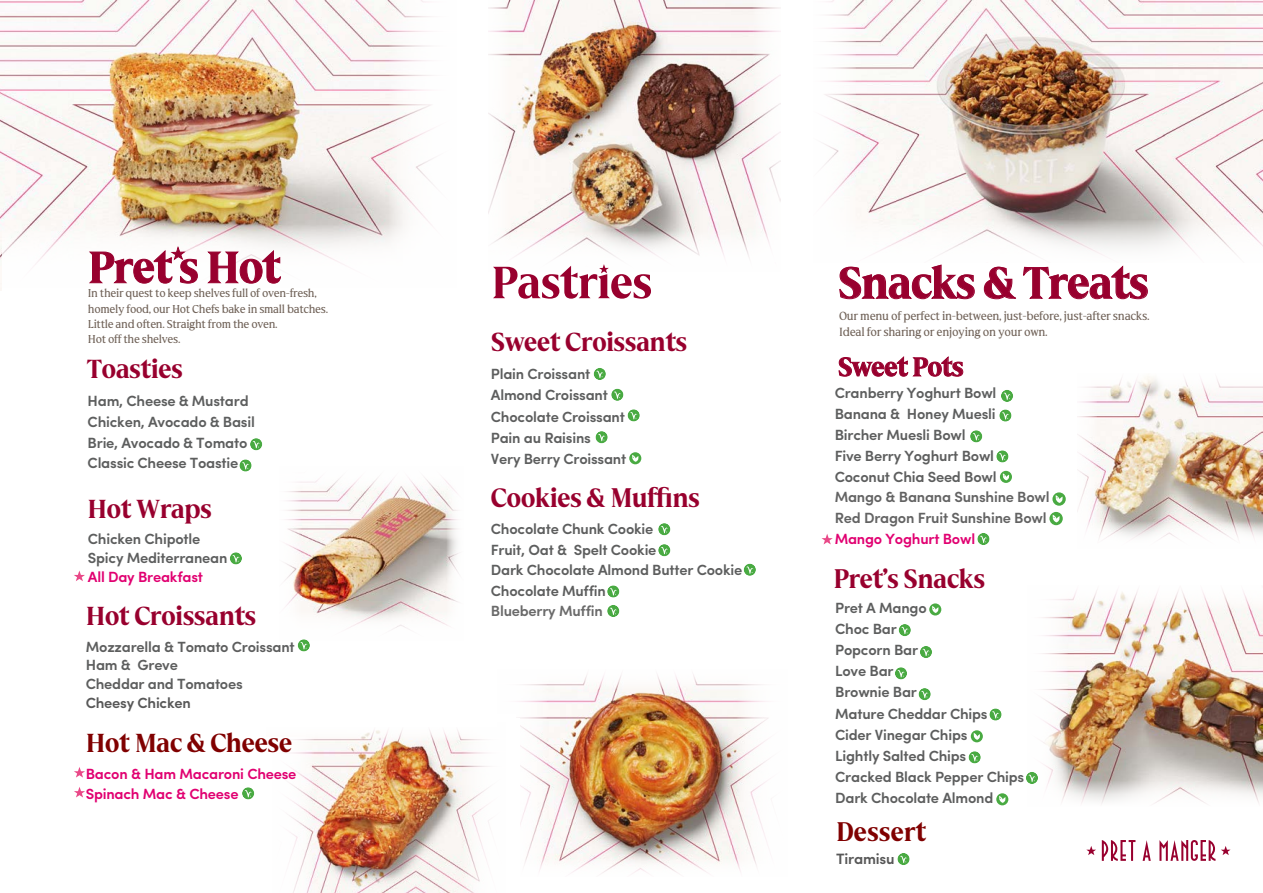
<style>
.page{position:relative;width:1263px;height:893px;background:#fff}
.page>*{position:absolute;margin:0;border:0;box-sizing:border-box;transform-origin:0 0}
.t1{font:49.5px "Star Serif Headline";letter-spacing:-.025em;color:#98002e}
.t2{font:29.25px "Star Serif Headline";letter-spacing:-.025em;color:#98002e}
.t3{font:29.25px "Star Serif Headline";letter-spacing:-.025em;color:#800000}
.t4{font:600 15px "Sofia Pro";letter-spacing:-.015em;color:#585858}
.t5{font:600 14.85px/21.1px "Sofia Pro";letter-spacing:-.015em;color:#5d5e5e}
.t6{font:600 14.85px/19.6px "Sofia Pro";letter-spacing:-.015em;color:#e10071}
.t7{font:600 14.85px/20.7px "Sofia Pro";letter-spacing:-.015em;color:#636363}
.t8{font:600 14.85px "Sofia Pro";letter-spacing:-.015em;color:#6a6a6a}
.t9{font:600 14.85px "Sofia Pro";letter-spacing:-.015em;color:#585858}
.t10{font:13.2px/15.9px "Star Serif Subhead";letter-spacing:-.025em;color:#706258}
.t11{font:12.75px/15.3px "Star Serif Subhead";letter-spacing:-.025em;color:#706258}
</style>
<div class="page">
<img style="left:1067px;top:610px;width:195px;height:168px">
<svg style="left:1042px;top:613px;width:25px;height:165px"></svg>
<svg style="left:996px;top:778px;width:267px;height:28px"></svg>
<img style="left:856px;top:0;width:407px;height:220px">
<svg style="left:873px;top:220px;width:390px;height:71px"></svg>
<img style="left:300px;top:491px;width:146px;height:120px">
<svg style="left:446px;top:481px;width:13px;height:130px"></svg>
<div style="left:275px;top:611px;width:192px;height:39px;background:linear-gradient(to bottom,#f9f6f5,#fff)"></div>
<img style="left:547px;top:689px;width:190px;height:169px">
<svg style="left:518px;top:684px;width:29px;height:174px"></svg>
<img style="left:313px;top:741px;width:150px;height:152px">
<div style="left:463px;top:719px;width:56px;height:174px;background:#fefefe"></div>
<svg style="left:1221px;top:846px;width:9px;height:9px"></svg>
<svg style="left:1086px;top:840px;width:129px;height:21px"></svg>
<img style="left:1097px;top:394px;width:165px;height:127px">
<svg style="left:1097px;top:376px;width:166px;height:18px"></svg>
<svg style="left:1097px;top:521px;width:166px;height:18px"></svg>
<svg style="left:895px;top:667px;width:12px;height:12px"></svg>
<svg style="left:918px;top:688px;width:13px;height:12px"></svg>
<svg style="left:899px;top:624px;width:12px;height:12px"></svg>
<svg style="left:920px;top:646px;width:12px;height:12px"></svg>
<svg style="left:989px;top:708px;width:13px;height:13px"></svg>
<svg style="left:968px;top:751px;width:13px;height:12px"></svg>
<svg style="left:1026px;top:772px;width:12px;height:12px"></svg>
<svg style="left:929px;top:603px;width:12px;height:12px"></svg>
<svg style="left:931px;top:606px;width:8px;height:7px"></svg>
<svg style="left:1000px;top:471px;width:12px;height:12px"></svg>
<svg style="left:1001px;top:473px;width:9px;height:7px"></svg>
<img style="left:509px;top:0;width:244px;height:232px">
<svg style="left:493px;top:232px;width:277px;height:26px"></svg>
<svg style="left:239px;top:459px;width:13px;height:13px"></svg>
<svg style="left:250px;top:438px;width:12px;height:12px"></svg>
<svg style="left:493px;top:264px;width:158px;height:35px"></svg>
<img style="left:0;top:0;width:389px;height:290px">
<svg style="left:3px;top:225px;width:386px;height:65px"></svg>
<svg style="left:208px;top:250px;width:73px;height:33px"></svg>
<svg style="left:89px;top:247px;width:109px;height:36px"></svg>
<svg style="left:839px;top:357px;width:124px;height:19px"></svg>
<svg style="left:999px;top:409px;width:12px;height:13px"></svg>
<svg style="left:1001px;top:390px;width:12px;height:12px"></svg>
<svg style="left:970px;top:430px;width:12px;height:12px"></svg>
<svg style="left:996px;top:450px;width:12px;height:13px"></svg>
<svg style="left:839px;top:265px;width:135px;height:34px"></svg>
<svg style="left:984px;top:267px;width:32px;height:32px"></svg>
<svg style="left:1023px;top:266px;width:125px;height:33px"></svg>
<svg style="left:594px;top:368px;width:12px;height:12px"></svg>
<svg style="left:611px;top:389px;width:12px;height:12px"></svg>
<svg style="left:627px;top:409px;width:13px;height:12px"></svg>
<svg style="left:595px;top:431px;width:13px;height:12px"></svg>
<svg style="left:658px;top:523px;width:12px;height:12px"></svg>
<svg style="left:629px;top:452px;width:12px;height:12px"></svg>
<svg style="left:631px;top:455px;width:9px;height:7px"></svg>
<svg style="left:996px;top:793px;width:12px;height:12px"></svg>
<svg style="left:998px;top:796px;width:8px;height:7px"></svg>
<svg style="left:607px;top:585px;width:12px;height:13px"></svg>
<svg style="left:607px;top:605px;width:12px;height:12px"></svg>
<svg style="left:658px;top:544px;width:12px;height:12px"></svg>
<svg style="left:744px;top:564px;width:12px;height:12px"></svg>
<svg style="left:971px;top:730px;width:12px;height:12px"></svg>
<svg style="left:972px;top:731px;width:9px;height:9px"></svg>
<svg style="left:1052px;top:492px;width:14px;height:14px"></svg>
<svg style="left:1054px;top:495px;width:10px;height:8px"></svg>
<svg style="left:1049px;top:512px;width:14px;height:13px"></svg>
<svg style="left:1051px;top:515px;width:10px;height:7px"></svg>
<svg style="left:230px;top:552px;width:12px;height:12px"></svg>
<svg style="left:242px;top:787px;width:12px;height:12px"></svg>
<svg style="left:897px;top:853px;width:13px;height:12px"></svg>
<svg style="left:74px;top:570px;width:11px;height:11px"></svg>
<svg style="left:74px;top:767px;width:11px;height:11px"></svg>
<svg style="left:74px;top:787px;width:11px;height:10px"></svg>
<svg style="left:977px;top:533px;width:12px;height:12px"></svg>
<svg style="left:821px;top:534px;width:12px;height:10px"></svg>
<svg style="left:298px;top:639px;width:12px;height:12px"></svg>
<p class="t11" style="left:88px;top:286px;width:242px">In their quest to keep shelves full of oven-fresh, homely food, our Hot Chefs bake in small batches.<br>Little and often. Straight from the oven.<br>Hot off the shelves.</p>
<h2 class="t2" style="left:87px;top:354px;width:98px">Toasties</h2>
<p class="t5" style="left:88px;top:389px;width:169px">Ham, Cheese &amp; Mustard<br>Chicken, Avocado &amp; Basil<br>Brie, Avocado &amp; Tomato<br>Classic Cheese Toastie</p>
<h2 class="t2" style="left:88px;top:493px;width:126px">Hot Wraps</h2>
<p class="t5" style="left:88px;top:528px;width:141px;line-height:18.8px">Chicken Chipotle<br>Spicy Mediterranean</p>
<p class="t6" style="left:88px;top:566px;width:117px">All Day Breakfast</p>
<h2 class="t2" style="left:86px;top:601px;width:172px">Hot Croissants</h2>
<p class="t5" style="left:86px;top:636px;width:210px;line-height:18.9px">Mozzarella &amp; Tomato Croissant<br>Ham &amp; Greve<br>Cheddar and Tomatoes</p>
<p class="t9" style="left:86px;top:692px;width:107px">Cheesy Chicken</p>
<h2 class="t3" style="left:86px;top:728px;width:208px">Hot Mac &amp; Cheese</h2>
<p class="t6" style="left:86px;top:763px;width:212px">Bacon &amp; Ham Macaroni Cheese<br>Spinach Mac &amp; Cheese</p>
<h2 class="t2" style="left:491px;top:327px;width:198px">Sweet Croissants</h2>
<p class="t5" style="left:491px;top:362px;width:137px">Plain Croissant<br>Almond Croissant<br>Chocolate Croissant<br>Pain au Raisins<br>Very Berry Croissant</p>
<h2 class="t2" style="left:491px;top:483px;width:211px">Cookies &amp; Muffins</h2>
<p class="t5" style="left:491px;top:518px;width:253px;line-height:20.4px">Chocolate Chunk Cookie<br>Fruit, Oat &amp; Spelt Cookie<br>Dark Chocolate Almond Butter Cookie<br>Chocolate Muffin</p>
<p class="t8" style="left:491px;top:599px;width:113px">Blueberry Muffin</p>
<h1 class="t1" style="left:838px;top:258px;width:312px">Snacks &amp; Treats</h1>
<p class="t10" style="left:839px;top:308px;width:312px">Our menu of perfect in-between, just-before, just-after snacks.<br>Ideal for sharing or enjoying on your own.</p>
<h2 class="t2" style="left:838px;top:352px;width:127px">Sweet Pots</h2>
<p class="t5" style="left:835px;top:382px;width:163px;line-height:20.7px">Cranberry Yoghurt Bowl<br>Banana &amp; Honey Muesli<br>Bircher Muesli Bowl<br>Five Berry Yoghurt Bowl<br>Coconut Chia Seed Bowl</p>
<p class="t7" style="left:835px;top:486px;width:216px">Mango &amp; Banana Sunshine Bowl<br>Red Dragon Fruit Sunshine Bowl</p>
<p class="t6" style="left:835px;top:528px;width:142px">Mango Yoghurt Bowl</p>
<h2 class="t2" style="left:833px;top:564px;width:153px">Pret’s Snacks</h2>
<p class="t5" style="left:835px;top:596px;width:190px">Pret A Mango<br>Choc Bar<br>Popcorn Bar<br>Love Bar<br>Brownie Bar<br>Mature Cheddar Chips<br>Cider Vinegar Chips<br>Lightly Salted Chips<br>Cracked Black Pepper Chips<br>Dark Chocolate Almond</p>
<h2 class="t3" style="left:836px;top:817px;width:92px">Dessert</h2>
<p class="t4" style="left:836px;top:847px;width:60px">Tiramisu</p>
</div>
